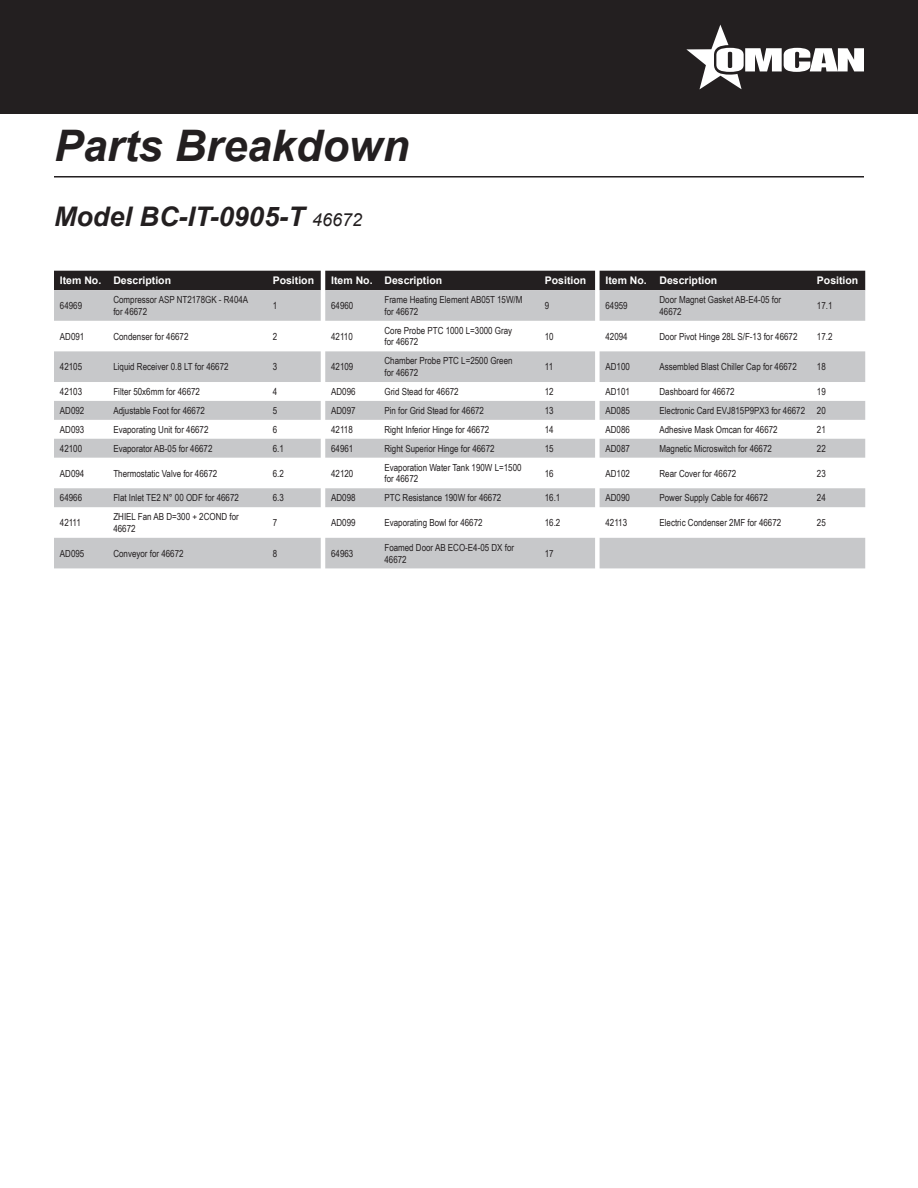
<style>
.page{position:relative;width:918px;height:1188px;background:#fff}
.page>*{position:absolute;margin:0;border:0;box-sizing:border-box;transform-origin:0 0}
.t1{font:italic 700 43.5px "Arial";color:#231f20}
.t2{font:italic 700 27px "Arial";color:#231f20}
.t3{font:700 10.5px "Arial";color:#fff}
.t4{font:9.75px/11.7px "Arial Narrow";color:#231f20}
.s1{font-weight:400;font-size:18px}
</style>
<div class="page">
<div style="left:0;top:0;width:918px;height:114px;background:#231f20"></div>
<svg style="left:686px;top:25px;width:178px;height:64px"></svg>
<hr style="left:54px;top:176px;width:810px;height:2px;background:#231f20">
<div style="left:54px;top:271px;width:811px;height:19px;background:#231f20"></div>
<svg style="left:54px;top:290px;width:811px;height:278px;fill:#c7c8ca"></svg>
<p class="t1" style="left:54px;top:116px;width:357px">Parts Breakdown</p>
<p class="t2" style="left:54px;top:198px;width:310px">Model BC-IT-0905-T <span class="s1">46672</span></p>
<p class="t3" style="left:60px;top:273px;width:43px">Item No.</p>
<p class="t3" style="left:113px;top:273px;width:59px">Description</p>
<p class="t3" style="left:273px;top:273px;width:43px">Position</p>
<p class="t3" style="left:331px;top:273px;width:43px">Item No.</p>
<p class="t3" style="left:384px;top:273px;width:59px">Description</p>
<p class="t3" style="left:545px;top:273px;width:43px">Position</p>
<p class="t3" style="left:605px;top:273px;width:43px">Item No.</p>
<p class="t3" style="left:660px;top:273px;width:59px">Description</p>
<p class="t3" style="left:817px;top:273px;width:43px">Position</p>
<p class="t4" style="left:60px;top:299px;width:24px">64969</p>
<p class="t4" style="left:113px;top:294px;width:136px">Compressor ASP NT2178GK - R404A for 46672</p>
<p class="t4" style="left:273px;top:299px;width:6px">1</p>
<p class="t4" style="left:331px;top:299px;width:24px">64960</p>
<p class="t4" style="left:384px;top:294px;width:140px">Frame Heating Element AB05T 15W/M for 46672</p>
<p class="t4" style="left:545px;top:299px;width:6px">9</p>
<p class="t4" style="left:605px;top:299px;width:24px">64959</p>
<p class="t4" style="left:660px;top:294px;width:123px">Door Magnet Gasket AB-E4-05 for<br>46672</p>
<p class="t4" style="left:817px;top:299px;width:17px">17.1</p>
<p class="t4" style="left:60px;top:330px;width:26px">AD091</p>
<p class="t4" style="left:113px;top:330px;width:77px">Condenser for 46672</p>
<p class="t4" style="left:273px;top:330px;width:6px">2</p>
<p class="t4" style="left:331px;top:330px;width:23px">42110</p>
<p class="t4" style="left:384px;top:324px;width:129px">Core Probe PTC 1000 L=3000 Gray for 46672</p>
<p class="t4" style="left:545px;top:330px;width:10px">10</p>
<p class="t4" style="left:605px;top:330px;width:24px">42094</p>
<p class="t4" style="left:660px;top:330px;width:139px">Door Pivot Hinge 28L S/F-13 for 46672</p>
<p class="t4" style="left:817px;top:330px;width:17px">17.2</p>
<p class="t4" style="left:60px;top:361px;width:24px">42105</p>
<p class="t4" style="left:113px;top:361px;width:117px">Liquid Receiver 0.8 LT for 46672</p>
<p class="t4" style="left:273px;top:361px;width:6px">3</p>
<p class="t4" style="left:331px;top:361px;width:24px">42109</p>
<p class="t4" style="left:384px;top:355px;width:130px">Chamber Probe PTC L=2500 Green for 46672</p>
<p class="t4" style="left:545px;top:361px;width:10px">11</p>
<p class="t4" style="left:605px;top:361px;width:26px">AD100</p>
<p class="t4" style="left:660px;top:361px;width:139px">Assembled Blast Chiller Cap for 46672</p>
<p class="t4" style="left:817px;top:361px;width:10px">18</p>
<p class="t4" style="left:60px;top:385px;width:24px">42103</p>
<p class="t4" style="left:113px;top:385px;width:88px">Filter 50x6mm for 46672</p>
<p class="t4" style="left:273px;top:385px;width:6px">4</p>
<p class="t4" style="left:331px;top:385px;width:26px">AD096</p>
<p class="t4" style="left:384px;top:385px;width:76px">Grid Stead for 46672</p>
<p class="t4" style="left:545px;top:385px;width:10px">12</p>
<p class="t4" style="left:605px;top:385px;width:26px">AD101</p>
<p class="t4" style="left:660px;top:385px;width:77px">Dashboard for 46672</p>
<p class="t4" style="left:817px;top:385px;width:10px">19</p>
<p class="t4" style="left:60px;top:404px;width:26px">AD092</p>
<p class="t4" style="left:113px;top:404px;width:93px">Adjustable Foot for 46672</p>
<p class="t4" style="left:273px;top:404px;width:6px">5</p>
<p class="t4" style="left:331px;top:404px;width:26px">AD097</p>
<p class="t4" style="left:384px;top:404px;width:101px">Pin for Grid Stead for 46672</p>
<p class="t4" style="left:545px;top:404px;width:10px">13</p>
<p class="t4" style="left:605px;top:404px;width:26px">AD085</p>
<p class="t4" style="left:660px;top:404px;width:147px">Electronic Card EVJ815P9PX3 for 46672</p>
<p class="t4" style="left:817px;top:404px;width:10px">20</p>
<p class="t4" style="left:60px;top:423px;width:26px">AD093</p>
<p class="t4" style="left:113px;top:423px;width:97px">Evaporating Unit for 46672</p>
<p class="t4" style="left:273px;top:423px;width:6px">6</p>
<p class="t4" style="left:331px;top:423px;width:23px">42118</p>
<p class="t4" style="left:384px;top:423px;width:106px">Right Inferior Hinge for 46672</p>
<p class="t4" style="left:545px;top:423px;width:10px">14</p>
<p class="t4" style="left:605px;top:423px;width:26px">AD086</p>
<p class="t4" style="left:660px;top:423px;width:120px">Adhesive Mask Omcan for 46672</p>
<p class="t4" style="left:817px;top:423px;width:10px">21</p>
<p class="t4" style="left:60px;top:442px;width:24px">42100</p>
<p class="t4" style="left:113px;top:442px;width:101px">Evaporator AB-05 for 46672</p>
<p class="t4" style="left:273px;top:442px;width:13px">6.1</p>
<p class="t4" style="left:331px;top:442px;width:24px">64961</p>
<p class="t4" style="left:384px;top:442px;width:112px">Right Superior Hinge for 46672</p>
<p class="t4" style="left:545px;top:442px;width:10px">15</p>
<p class="t4" style="left:605px;top:442px;width:26px">AD087</p>
<p class="t4" style="left:660px;top:442px;width:114px">Magnetic Microswitch for 46672</p>
<p class="t4" style="left:817px;top:442px;width:10px">22</p>
<p class="t4" style="left:60px;top:467px;width:26px">AD094</p>
<p class="t4" style="left:113px;top:467px;width:105px">Thermostatic Valve for 46672</p>
<p class="t4" style="left:273px;top:467px;width:13px">6.2</p>
<p class="t4" style="left:331px;top:467px;width:24px">42120</p>
<p class="t4" style="left:384px;top:461px;width:139px">Evaporation Water Tank 190W L=1500 for 46672</p>
<p class="t4" style="left:545px;top:467px;width:10px">16</p>
<p class="t4" style="left:605px;top:467px;width:26px">AD102</p>
<p class="t4" style="left:660px;top:467px;width:78px">Rear Cover for 46672</p>
<p class="t4" style="left:817px;top:467px;width:10px">23</p>
<p class="t4" style="left:60px;top:492px;width:24px">64966</p>
<p class="t4" style="left:113px;top:492px;width:127px">Flat Inlet TE2 N° 00 ODF for 46672</p>
<p class="t4" style="left:273px;top:492px;width:13px">6.3</p>
<p class="t4" style="left:331px;top:492px;width:26px">AD098</p>
<p class="t4" style="left:384px;top:492px;width:118px">PTC Resistance 190W for 46672</p>
<p class="t4" style="left:545px;top:492px;width:17px">16.1</p>
<p class="t4" style="left:605px;top:492px;width:26px">AD090</p>
<p class="t4" style="left:660px;top:492px;width:110px">Power Supply Cable for 46672</p>
<p class="t4" style="left:817px;top:492px;width:10px">24</p>
<p class="t4" style="left:60px;top:516px;width:23px">42111</p>
<p class="t4" style="left:113px;top:511px;width:127px">ZHIEL Fan AB D=300 + 2COND for<br>46672</p>
<p class="t4" style="left:273px;top:516px;width:6px">7</p>
<p class="t4" style="left:331px;top:516px;width:26px">AD099</p>
<p class="t4" style="left:384px;top:516px;width:100px">Evaporating Bowl for 46672</p>
<p class="t4" style="left:545px;top:516px;width:17px">16.2</p>
<p class="t4" style="left:605px;top:516px;width:23px">42113</p>
<p class="t4" style="left:660px;top:516px;width:123px">Electric Condenser 2MF for 46672</p>
<p class="t4" style="left:817px;top:516px;width:10px">25</p>
<p class="t4" style="left:60px;top:547px;width:26px">AD095</p>
<p class="t4" style="left:113px;top:547px;width:72px">Conveyor for 46672</p>
<p class="t4" style="left:273px;top:547px;width:6px">8</p>
<p class="t4" style="left:331px;top:547px;width:24px">64963</p>
<p class="t4" style="left:384px;top:541px;width:131px">Foamed Door AB ECO-E4-05 DX for<br>46672</p>
<p class="t4" style="left:545px;top:547px;width:10px">17</p>
</div>
